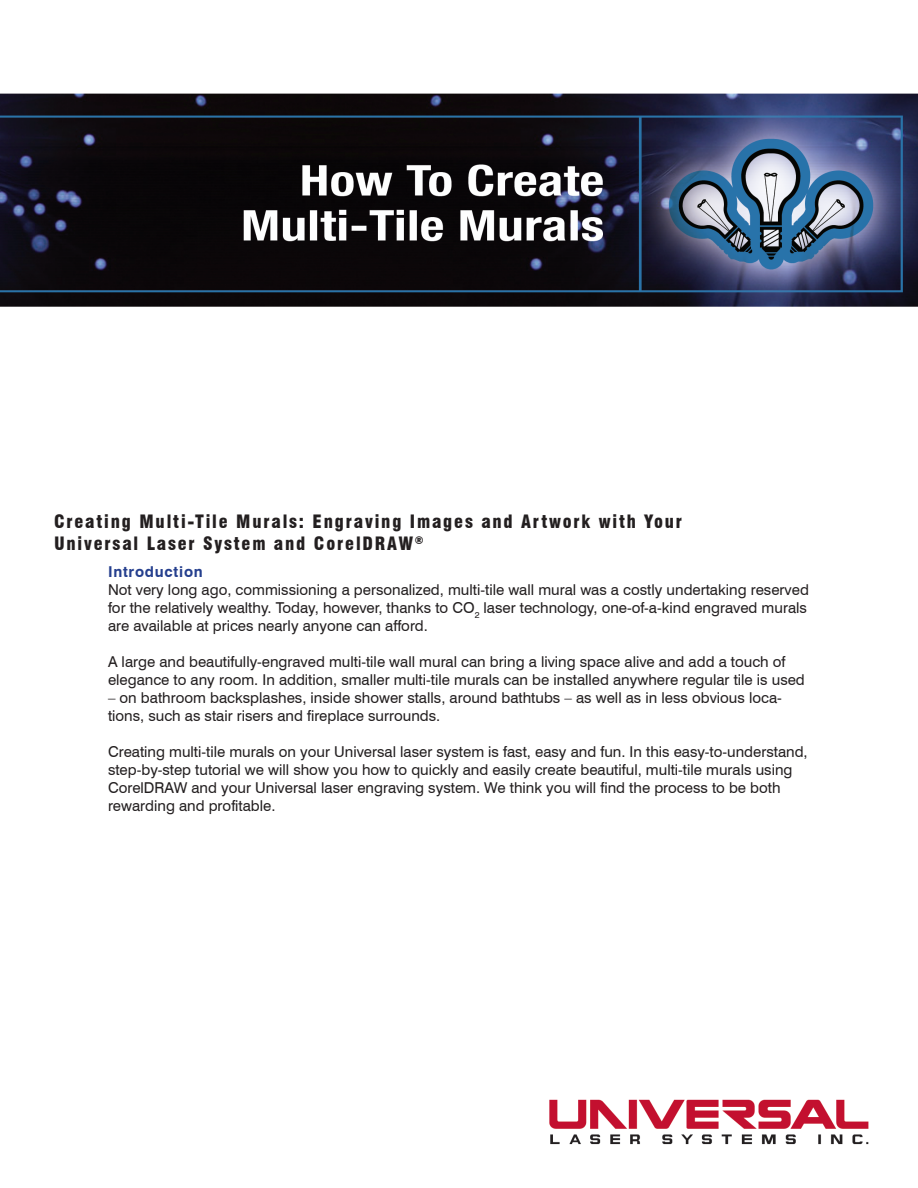
<style>
.page{position:relative;width:918px;height:1188px;background:#fff}
.page>*{position:absolute;margin:0;border:0;box-sizing:border-box;transform-origin:0 0}
.t1{font:900 condensed 18px/21.6px "Swiss 721 BT";letter-spacing:.1em;color:#231f20}
.t2{font:15px/18px "Swiss 721 BT";color:#231f20}
.t3{font:700 15px "Swiss 721 BT";letter-spacing:.05em;color:#253f8e}
</style>
<div class="page">
<img style="left:0;top:93px;width:918px;height:1052px">
<p class="t1" style="left:54px;top:511px;width:630px">Creating Multi-Tile Murals: Engraving Images and Artwork with Your<br>Universal Laser System and CorelDRAW<sup>®</sup></p>
<p class="t3" style="left:108px;top:562px;width:96px">Introduction</p>
<p class="t2" style="left:108px;top:580px;width:702px">Not very long ago, commissioning a personalized, multi-tile wall mural was a costly undertaking reserved for the relatively wealthy. Today, however, thanks to CO<sub>2</sub> laser technology, one-of-a-kind engraved murals are available at prices nearly anyone can afford.</p>
<p class="t2" style="left:108px;top:652px;width:698px">A large and beautifully-engraved multi-tile wall mural can bring a living space alive and add a touch of elegance to any room. In addition, smaller multi-tile murals can be installed anywhere regular tile is used</p>
<p class="t2" style="left:108px;top:688px;width:675px">– on bathroom backsplashes, inside shower stalls, around bathtubs – as well as in less obvious loca&shy;tions, such as stair risers and fireplace surrounds.</p>
<p class="t2" style="left:108px;top:742px;width:701px">Creating multi-tile murals on your Universal laser system is fast, easy and fun. In this easy-to-understand, step-by-step tutorial we will show you how to quickly and easily create beautiful, multi-tile murals using CorelDRAW and your Universal laser engraving system. We think you will find the process to be both rewarding and profitable.</p>
</div>
